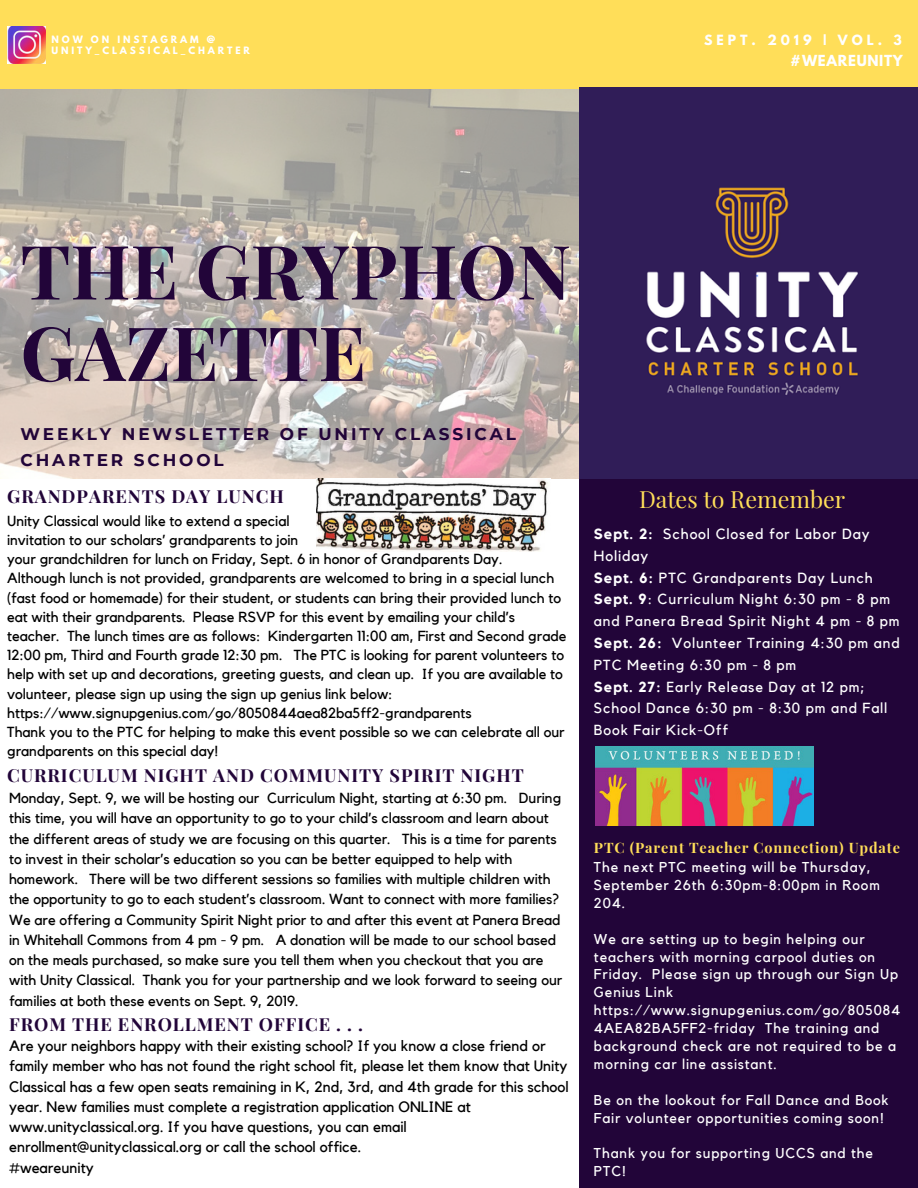
<style>
.page{position:relative;width:918px;height:1188px;background:#fff}
.page>*{position:absolute;margin:0;border:0;box-sizing:border-box;transform-origin:0 0}
.t1{font:700 75px/81.4px "Playfair Display";color:#220539}
.t2{font:23.25px "Playfair Display";color:#ffde59}
.t3{font:700 18px "Playfair Display";letter-spacing:.055em;color:#220539}
.t4{font:700 16.95px/26.4px "Montserrat";letter-spacing:.17em;color:#220539}
.t5{font:15px/20.2px "Kollektif";color:#000}
.t6{font:14.7px/21.8px "Kollektif";letter-spacing:.06em;color:#fff}
.t7{font:14.55px/19.2px "Kollektif";color:#000}
.t8{font:14.55px/21.8px "Kollektif";letter-spacing:.06em;color:#fff}
.t9{font:700 14.4px "Playfair Display";letter-spacing:.06em;color:#ffde59}
.t10{font:14.25px/17.9px "Kollektif";letter-spacing:.06em;color:#fff}
.t11{font:700 13.5px "League Spartan";letter-spacing:.055em;color:#fff}
.t12{font:700 12.45px "League Spartan";letter-spacing:.32em;color:#fff}
.t13{font:700 9px/11.7px "League Spartan";letter-spacing:.32em;color:#fff}
.s1{font-weight:700}
</style>
<div class="page">
<img style="left:0;top:88px;width:579px;height:391px">
<div style="left:579px;top:340px;width:339px;height:848px;background:#220539"></div>
<div style="left:0;top:0;width:918px;height:88px;background:#ffde59"></div>
<img style="left:579px;top:88px;width:339px;height:390px">
<svg style="left:611px;top:746px;width:18px;height:1px"></svg>
<img style="left:7px;top:26px;width:38px;height:37px">
<img style="left:595px;top:747px;width:219px;height:79px">
<img style="left:316px;top:479px;width:232px;height:72px">
<p class="t13" style="left:52px;top:34px;width:200px">NOW ON INSTAGRAM @<br>UNITY_CLASSICAL_CHARTER</p>
<p class="t12" style="left:704px;top:34px;width:199px">SEPT. 2019 | VOL. 3</p>
<p class="t11" style="left:790px;top:54px;width:114px">#WEAREUNITY</p>
<h1 class="t1" style="left:20px;top:228px;width:552px">THE GRYPHON<br>GAZETTE</h1>
<p class="t4" style="left:20px;top:421px;width:497px">WEEKLY NEWSLETTER OF UNITY CLASSICAL<br>CHARTER SCHOOL</p>
<p class="t3" style="left:7px;top:484px;width:278px">GRANDPARENTS DAY LUNCH</p>
<p class="t7" style="left:7px;top:512px;width:561px">Unity Classical would like to extend a special<br>invitation to our scholars’ grandparents to join<br>your grandchildren for lunch on Friday, Sept. 6 in honor of Grandparents Day.<br>Although lunch is not provided, grandparents are welcomed to bring in a special lunch (fast food or homemade) for their student, or students can bring their provided lunch to eat with their grandparents. Please RSVP for this event by emailing your child’s teacher. The lunch times are as follows: Kindergarten 11:00 am, First and Second grade 12:00 pm, Third and Fourth grade 12:30 pm. The PTC is looking for parent volunteers to help with set up and decorations, greeting guests, and clean up. If you are available to volunteer, please sign up using the sign up genius link below: https://www.signupgenius.com/go/8050844aea82ba5ff2-grandparents<br>Thank you to the PTC for helping to make this event possible so we can celebrate all our grandparents on this special day!</p>
<p class="t3" style="left:7px;top:763px;width:518px">CURRICULUM NIGHT AND COMMUNITY SPIRIT NIGHT</p>
<p class="t7" style="left:9px;top:788px;width:555px;line-height:20.2px">Monday, Sept. 9, we will be hosting our Curriculum Night, starting at 6:30 pm. During this time, you will have an opportunity to go to your child’s classroom and learn about the different areas of study we are focusing on this quarter. This is a time for parents to invest in their scholar’s education so you can be better equipped to help with homework. There will be two different sessions so families with multiple children with the opportunity to go to each student’s classroom. Want to connect with more families?<br>We are offering a Community Spirit Night prior to and after this event at Panera Bread in Whitehall Commons from 4 pm - 9 pm. A donation will be made to our school based on the meals purchased, so make sure you tell them when you checkout that you are with Unity Classical. Thank you for your partnership and we look forward to seeing our families at both these events on Sept. 9, 2019.</p>
<p class="t3" style="left:9px;top:1011px;width:355px">FROM THE ENROLLMENT OFFICE . . .</p>
<p class="t5" style="left:9px;top:1036px;width:561px">Are your neighbors happy with their existing school? If you know a close friend or family member who has not found the right school fit, please let them know that Unity Classical has a few open seats remaining in K, 2nd, 3rd, and 4th grade for this school year. New families must complete a registration application ONLINE at www.unityclassical.org. If you have questions, you can email enrollment@unityclassical.org or call the school office.<br>#weareunity</p>
<h2 class="t2" style="left:639px;top:483px;width:208px">Dates to Remember</h2>
<p class="t6" style="left:594px;top:524px;width:280px"><span class="s1">Sept. 2:</span> School Closed for Labor Day<br>Holiday<br><span class="s1">Sept. 6:</span> PTC Grandparents Day Lunch</p>
<p class="t8" style="left:594px;top:589px;width:307px"><span class="s1">Sept. 9</span>: Curriculum Night 6:30 pm - 8 pm and Panera Bread Spirit Night 4 pm - 8 pm<br><span class="s1">Sept. 26:</span> Volunteer Training 4:30 pm and<br>PTC Meeting 6:30 pm - 8 pm<br><span class="s1">Sept. 27:</span> Early Release Day at 12 pm;<br>School Dance 6:30 pm - 8:30 pm and Fall<br>Book Fair Kick-Off</p>
<p class="t9" style="left:594px;top:837px;width:308px">PTC (Parent Teacher Connection) Update</p>
<p class="t10" style="left:594px;top:859px;width:287px">The next PTC meeting will be Thursday,<br>September 26th 6:30pm-8:00pm in Room<br>204.</p>
<p class="t10" style="left:594px;top:930px;width:308px">We are setting up to begin helping our teachers with morning carpool duties on Friday. Please sign up through our Sign Up Genius Link https://www.signupgenius.com/go/805084<br>4AEA82BA5FF2-friday The training and background check are not required to be a morning car line assistant.</p>
<p class="t10" style="left:594px;top:1091px;width:296px">Be on the lookout for Fall Dance and Book<br>Fair volunteer opportunities coming soon!</p>
<p class="t10" style="left:594px;top:1145px;width:281px">Thank you for supporting UCCS and the<br>PTC!</p>
</div>
